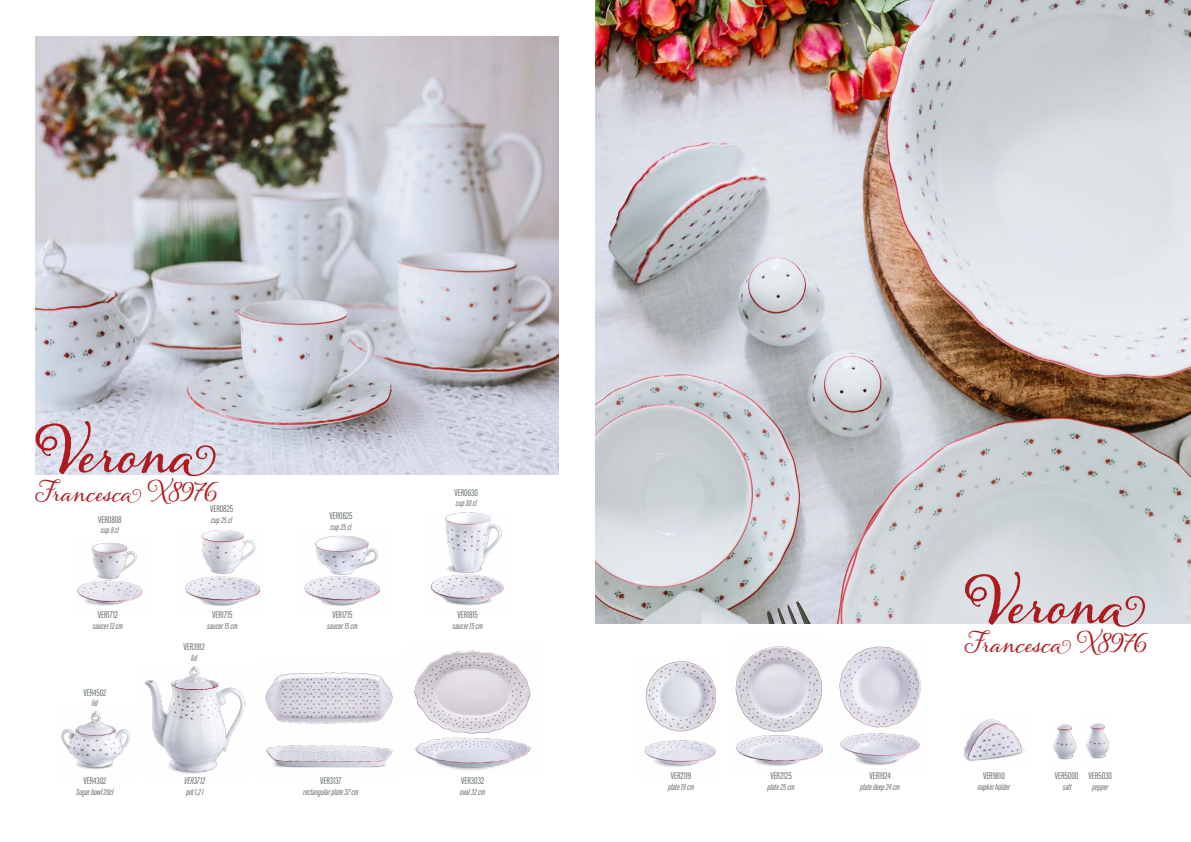
<style>
.page{position:relative;width:1191px;height:842px;background:#fff}
.page>*{position:absolute;margin:0;border:0;box-sizing:border-box;transform-origin:0 0}
.t1{font:700 58.8px "Alana";color:#ae1b1f}
.t2{font:25.9px "Alana";color:#ae1b1f}
.t3{font:10px "Acumin Pro Extra Cond";color:#636b6f}
.t4{font:italic 10px "Acumin Pro Extra Cond";color:#636b6f}
.t5{font:italic 9px "Acumin Pro Extra Cond";color:#636b6f}
</style>
<div class="page">
<img style="left:304px;top:535px;width:76px;height:71px">
<img style="left:430px;top:512px;width:74px;height:94px">
<img style="left:265px;top:672px;width:128px;height:96px">
<img style="left:144px;top:666px;width:101px;height:108px">
<img style="left:61px;top:710px;width:69px;height:59px">
<img style="left:77px;top:542px;width:66px;height:64px">
<img style="left:185px;top:530px;width:76px;height:76px">
<img style="left:35px;top:36px;width:524px;height:439px">
<img style="left:595px;top:0;width:596px;height:624px">
<img style="left:414px;top:650px;width:117px;height:121px">
<img style="left:839px;top:646px;width:82px;height:120px">
<img style="left:735px;top:646px;width:88px;height:120px">
<img style="left:644px;top:661px;width:72px;height:106px">
<img style="left:964px;top:719px;width:61px;height:42px">
<img style="left:1086px;top:723px;width:23px;height:36px">
<img style="left:1053px;top:724px;width:24px;height:36px">
<h1 class="t1" style="left:39px;top:418px;width:179px">Verona</h1>
<h2 class="t2" style="left:36px;top:477px;width:183px">Francesca X8976</h2>
<p class="t3" style="left:210px;top:503px;width:25px">VER0825</p>
<p class="t5" style="left:211px;top:515px;width:22px">cup 25 cl</p>
<p class="t3" style="left:98px;top:513px;width:25px">VER0808</p>
<p class="t5" style="left:101px;top:525px;width:20px">cup 8 cl</p>
<p class="t3" style="left:98px;top:608px;width:22px">VER1712</p>
<p class="t5" style="left:93px;top:620px;width:32px">saucer 12 cm</p>
<p class="t3" style="left:83px;top:686px;width:24px">VER4502</p>
<p class="t5" style="left:92px;top:698px;width:7px">lid</p>
<p class="t3" style="left:84px;top:775px;width:24px">VER4302</p>
<p class="t5" style="left:76px;top:787px;width:39px">Sugar bowl 20cl</p>
<p class="t3" style="left:212px;top:608px;width:22px">VER1715</p>
<p class="t5" style="left:207px;top:620px;width:32px">saucer 15 cm</p>
<p class="t3" style="left:183px;top:641px;width:23px">VER3912</p>
<p class="t5" style="left:191px;top:652px;width:7px">lid</p>
<p class="t4" style="left:184px;top:775px;width:23px">VER3712</p>
<p class="t5" style="left:186px;top:786px;width:19px">pot 1,2 l</p>
<p class="t3" style="left:329px;top:510px;width:25px">VER0625</p>
<p class="t5" style="left:330px;top:522px;width:22px">cup 25 cl</p>
<p class="t3" style="left:332px;top:608px;width:22px">VER1715</p>
<p class="t5" style="left:327px;top:620px;width:32px">saucer 15 cm</p>
<p class="t3" style="left:320px;top:775px;width:23px">VER3137</p>
<p class="t5" style="left:303px;top:787px;width:57px">rectangular plate 37 cm</p>
<p class="t3" style="left:454px;top:486px;width:25px">VER0630</p>
<p class="t5" style="left:456px;top:498px;width:23px">cup 30 cl</p>
<p class="t3" style="left:457px;top:608px;width:22px">VER1815</p>
<p class="t5" style="left:452px;top:620px;width:32px">saucer 15 cm</p>
<p class="t3" style="left:461px;top:775px;width:24px">VER3032</p>
<p class="t5" style="left:460px;top:787px;width:27px">oval 32 cm</p>
<p class="t3" style="left:671px;top:769px;width:22px">VER2119</p>
<p class="t5" style="left:668px;top:781px;width:28px">plate 19 cm</p>
<p class="t3" style="left:770px;top:769px;width:23px">VER2125</p>
<p class="t5" style="left:767px;top:781px;width:29px">plate 25 cm</p>
<p class="t3" style="left:869px;top:769px;width:23px">VER1924</p>
<p class="t5" style="left:860px;top:781px;width:41px">plate deep 24 cm</p>
<h1 class="t1" style="left:968px;top:568px;width:179px">Verona</h1>
<h2 class="t2" style="left:965px;top:628px;width:183px">Francesca X8976</h2>
<p class="t3" style="left:983px;top:769px;width:23px">VER9810</p>
<p class="t5" style="left:977px;top:781px;width:34px">napkin holder</p>
<p class="t3" style="left:1054px;top:769px;width:25px">VER5000</p>
<p class="t5" style="left:1062px;top:781px;width:10px">salt</p>
<p class="t3" style="left:1088px;top:769px;width:25px">VER5030</p>
<p class="t5" style="left:1092px;top:781px;width:18px">pepper</p>
</div>
